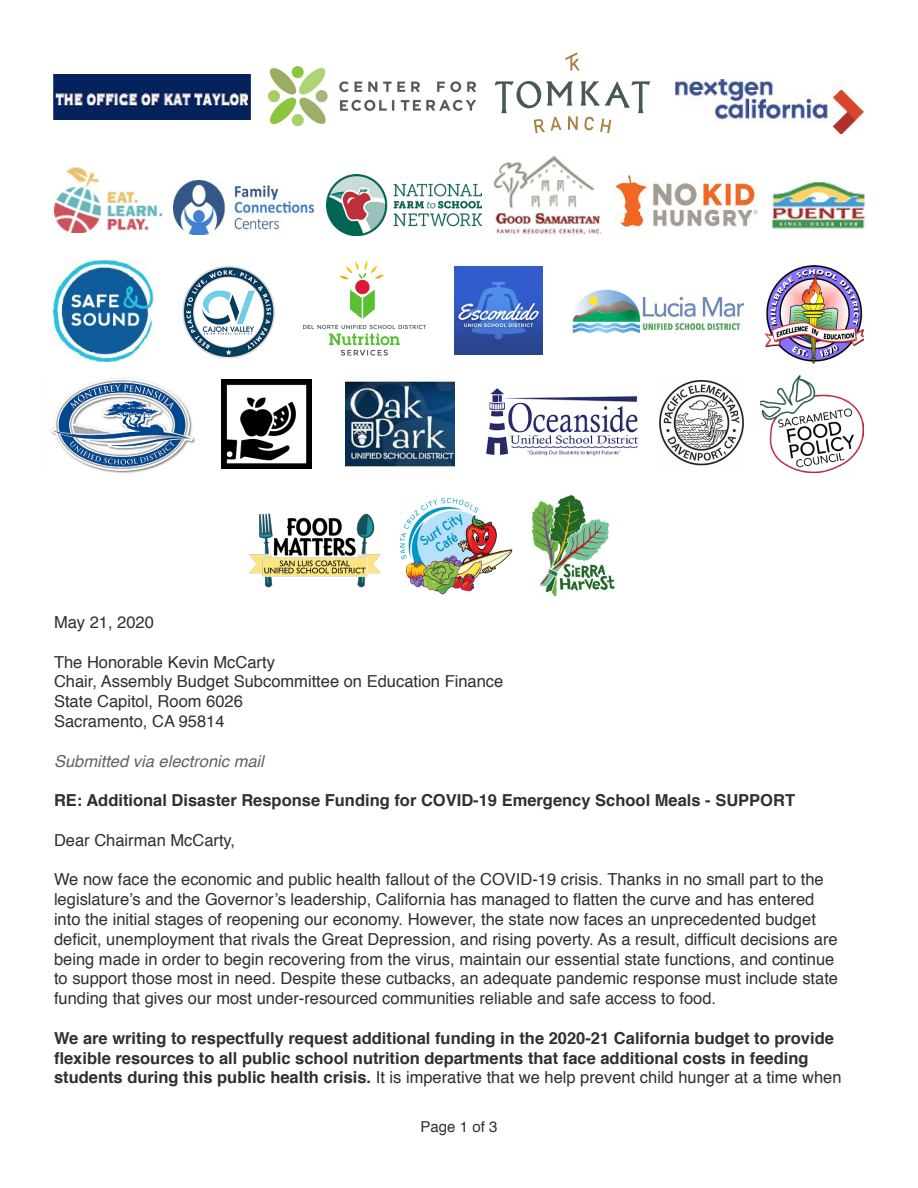
<style>
.page{position:relative;width:918px;height:1188px;background:#fff}
.page>*{position:absolute;margin:0;border:0;box-sizing:border-box;transform-origin:0 0}
.t1{font:16.5px/19.8px "Helvetica";color:#312f30}
.t2{font:700 16.5px/19.8px "Helvetica";color:#312f30}
.t3{font:italic 16.5px "Helvetica";color:#636366}
.t4{font:15px "Helvetica";color:#312f30}
.s1{font-weight:400}
</style>
<div class="page">
<img style="left:54px;top:75px;width:197px;height:44px">
<img style="left:268px;top:67px;width:207px;height:59px">
<svg style="left:565px;top:52px;width:15px;height:19px"></svg>
<svg style="left:495px;top:81px;width:155px;height:52px"></svg>
<img style="left:675px;top:79px;width:189px;height:55px">
<img style="left:54px;top:168px;width:108px;height:64px">
<img style="left:53px;top:261px;width:100px;height:100px">
<img style="left:174px;top:180px;width:140px;height:55px">
<img style="left:770px;top:179px;width:96px;height:51px">
<img style="left:614px;top:175px;width:144px;height:53px">
<img style="left:494px;top:155px;width:108px;height:82px">
<img style="left:182px;top:266px;width:93px;height:93px">
<img style="left:50px;top:378px;width:145px;height:95px">
<img style="left:304px;top:261px;width:121px;height:94px">
<img style="left:765px;top:265px;width:99px;height:98px">
<img style="left:573px;top:289px;width:171px;height:44px">
<img style="left:455px;top:267px;width:88px;height:88px">
<img style="left:222px;top:380px;width:89px;height:89px">
<img style="left:486px;top:388px;width:152px;height:68px">
<img style="left:399px;top:497px;width:114px;height:98px">
<img style="left:249px;top:513px;width:132px;height:75px">
<img style="left:760px;top:376px;width:103px;height:96px">
<img style="left:659px;top:380px;width:85px;height:86px">
<img style="left:531px;top:495px;width:84px;height:102px">
<img style="left:326px;top:174px;width:155px;height:61px">
<img style="left:345px;top:380px;width:109px;height:88px">
<p class="t1" style="left:54px;top:613px;width:101px">May 21, 2020</p>
<p class="t1" style="left:54px;top:652px;width:451px">The Honorable Kevin McCarty<br>Chair, Assembly Budget Subcommittee on Education Finance State Capitol, Room 6026<br>Sacramento, CA 95814</p>
<p class="t3" style="left:54px;top:748px;width:211px">Submitted via electronic mail</p>
<p class="t2" style="left:54px;top:791px;width:743px">RE: Additional Disaster Response Funding for COVID-19 Emergency School Meals - SUPPORT</p>
<p class="t1" style="left:54px;top:831px;width:183px">Dear Chairman McCarty,</p>
<p class="t1" style="left:54px;top:870px;width:786px">We now face the economic and public health fallout of the COVID-19 crisis. Thanks in no small part to the legislature’s and the Governor’s leadership, California has managed to flatten the curve and has entered into the initial stages of reopening our economy. However, the state now faces an unprecedented budget deficit, unemployment that rivals the Great Depression, and rising poverty. As a result, difficult decisions are being made in order to begin recovering from the virus, maintain our essential state functions, and continue to support those most in need. Despite these cutbacks, an adequate pandemic response must include state funding that gives our most under-resourced communities reliable and safe access to food.</p>
<p class="t2" style="left:54px;top:1028px;width:789px">We are writing to respectfully request additional funding in the 2020-21 California budget to provide flexible resources to all public school nutrition departments that face additional costs in feeding students during this public health crisis. <span class="s1">It is imperative that we help prevent child hunger at a time when</span></p>
<p class="t4" style="left:421px;top:1115px;width:78px">Page 1 of 3</p>
</div>
